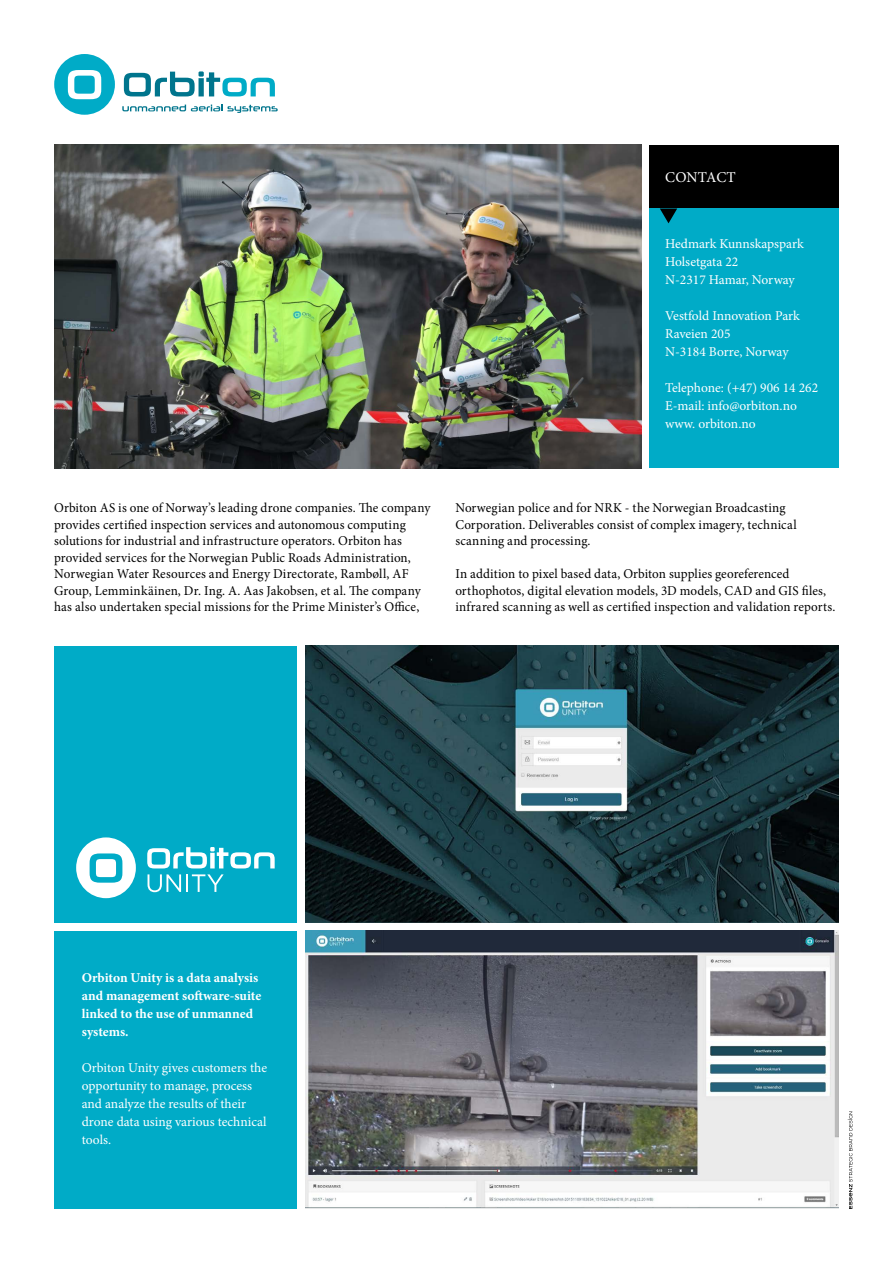
<style>
.page{position:relative;width:893px;height:1263px;background:#fff}
.page>*{position:absolute;margin:0;border:0;box-sizing:border-box;transform-origin:0 0}
.t1{font:15px "Minion Pro";letter-spacing:.005em;color:#fff}
.t2{font:13.5px/16.5px "Minion Pro";letter-spacing:.01em;color:#000}
.t3{font:13.5px/18px "Minion Pro";letter-spacing:-.005em;color:#fff}
.t4{font:700 13.5px/18px "Minion Pro";color:#fff}
</style>
<div class="page">
<img style="left:54px;top:145px;width:587px;height:323px">
<div style="left:650px;top:145px;width:189px;height:64px;background:#000"></div>
<div style="left:650px;top:209px;width:189px;height:259px;background:#00abc7"></div>
<svg style="left:660px;top:209px;width:17px;height:14px"></svg>
<div style="left:54px;top:646px;width:243px;height:276px;background:#00abc7"></div>
<div style="left:54px;top:931px;width:243px;height:278px;background:#00abc7"></div>
<svg style="left:124px;top:71px;width:151px;height:25px"></svg>
<svg style="left:122px;top:105px;width:156px;height:8px"></svg>
<svg style="left:54px;top:54px;width:61px;height:61px"></svg>
<svg style="left:148px;top:874px;width:76px;height:18px"></svg>
<svg style="left:147px;top:847px;width:128px;height:21px"></svg>
<svg style="left:76px;top:837px;width:60px;height:61px"></svg>
<img style="left:305px;top:646px;width:534px;height:276px">
<img style="left:305px;top:931px;width:533px;height:277px">
<svg style="left:848px;top:1111px;width:4px;height:98px"></svg>
<p class="t1" style="left:665px;top:167px;width:72px">CONTACT</p>
<p class="t3" style="left:665px;top:234px;width:140px">Hedmark Kunnskapspark<br>Holsetgata 22<br>N-2317 Hamar, Norway</p>
<p class="t3" style="left:665px;top:306px;width:136px">Vestfold Innovation Park<br>Raveien 205<br>N-3184 Borre, Norway</p>
<p class="t3" style="left:665px;top:378px;width:155px">Telephone: (+47) 906 14 262<br>E-mail: info@orbiton.no www. orbiton.no</p>
<p class="t2" style="left:54px;top:499px;width:378px">Orbiton AS is one of Norway’s leading drone companies. The company provides certified inspection services and autonomous computing solutions for industrial and infrastructure operators. Orbiton has provided services for the Norwegian Public Roads Administration, Norwegian Water Resources and Energy Directorate, Rambøll, AF Group, Lemminkäinen, Dr. Ing. A. Aas Jakobsen, et al. The company has also undertaken special missions for the Prime Minister’s Office,</p>
<p class="t2" style="left:455px;top:499px;width:343px">Norwegian police and for NRK - the Norwegian Broadcasting<br>Corporation. Deliverables consist of complex imagery, technical scanning and processing.</p>
<p class="t2" style="left:455px;top:565px;width:381px">In addition to pixel based data, Orbiton supplies georeferenced orthophotos, digital elevation models, 3D models, CAD and GIS files, infrared scanning as well as certified inspection and validation reports.</p>
<p class="t4" style="left:82px;top:968px;width:181px">Orbiton Unity is a data analysis and management software-suite linked to the use of unmanned systems.</p>
<p class="t3" style="left:82px;top:1058px;width:187px">Orbiton Unity gives customers the opportunity to manage, process and analyze the results of their drone data using various technical tools.</p>
</div>
